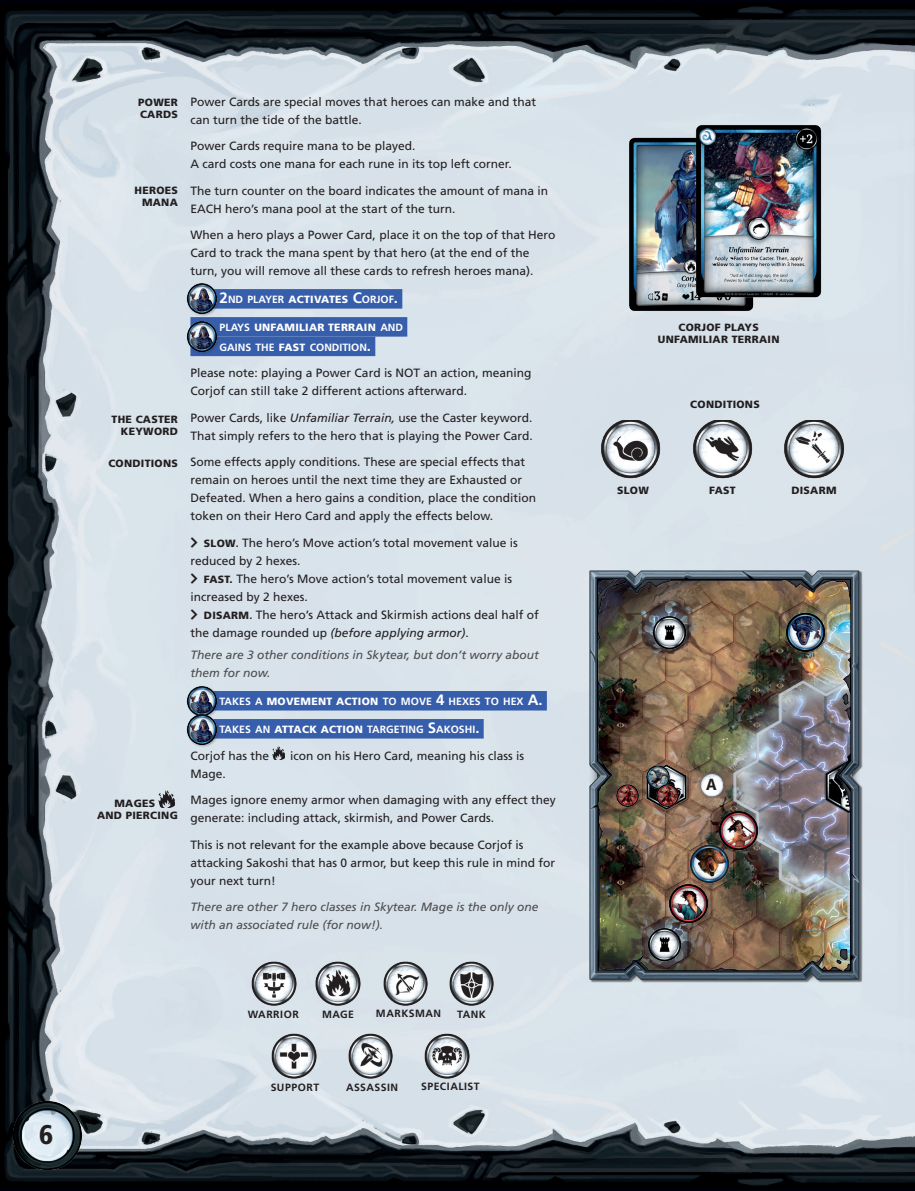
<style>
.page{position:relative;width:915px;height:1191px;background:#fff}
.page>*{position:absolute;margin:0;border:0;box-sizing:border-box;transform-origin:0 0}
.t1{font:900 condensed 27px "Frutiger LT Std";color:#231f20}
.t2{font:900 condensed 16.2px "Frutiger LT Std";color:#231f20}
.t3{font:12px/18px "Frutiger LT Std";color:#231f20}
.t4{font:italic 12px/18px "Frutiger LT Std";color:#4b4c4d}
.t5{font:700 10.5px/19.5px "Frutiger LT Std";color:#fff}
.t6{font:900 10.5px/12px "Frutiger LT Std";letter-spacing:.025em;color:#231f20;text-align:right}
.t7{font:700 10.5px "Frutiger LT Std";letter-spacing:.045em;color:#231f20}
.s1{font-size:15px}
.s2{font-weight:900}
.s3{font-style:italic}
.s4{font-weight:900;font-size:10.5px}
.s5{font-weight:700;font-size:10.5px}
</style>
<div class="page">
<img style="left:0;top:3px;width:914px;height:1185px">
<img style="left:13px;top:1101px;width:69px;height:68px">
<img style="left:623px;top:133px;width:135px;height:183px">
<img style="left:690px;top:119px;width:135px;height:184px">
<img style="left:595px;top:420px;width:70px;height:63px">
<img style="left:687px;top:420px;width:70px;height:63px">
<img style="left:778px;top:420px;width:70px;height:63px">
<div style="left:190px;top:289px;width:212px;height:19px;background:#375eab"></div>
<div style="left:190px;top:317px;width:217px;height:20px;background:#375eab"></div>
<div style="left:190px;top:337px;width:185px;height:19px;background:#375eab"></div>
<div style="left:190px;top:691px;width:356px;height:19px;background:#375eab"></div>
<div style="left:190px;top:719px;width:293px;height:19px;background:#375eab"></div>
<svg style="left:272px;top:747px;width:12px;height:12px"></svg>
<img style="left:159px;top:790px;width:15px;height:17px">
<div style="left:186px;top:283px;width:34px;height:34px;background:#d7e1e9"></div>
<img style="left:184px;top:281px;width:36px;height:35px">
<img style="left:184px;top:319px;width:36px;height:35px">
<img style="left:184px;top:683px;width:36px;height:28px">
<img style="left:184px;top:711px;width:36px;height:36px">
<img style="left:315px;top:957px;width:49px;height:52px">
<img style="left:267px;top:1029px;width:53px;height:53px">
<img style="left:379px;top:957px;width:53px;height:52px">
<img style="left:420px;top:1029px;width:53px;height:53px">
<img style="left:247px;top:957px;width:53px;height:52px">
<img style="left:344px;top:1029px;width:53px;height:53px">
<img style="left:445px;top:957px;width:52px;height:52px">
<img style="left:588px;top:562px;width:273px;height:423px">
<svg style="left:191px;top:537px;width:6px;height:10px"></svg>
<svg style="left:191px;top:573px;width:6px;height:10px"></svg>
<svg style="left:191px;top:609px;width:6px;height:10px"></svg>
<h1 class="t1" style="left:39px;top:1118px;width:16px">6</h1>
<p class="t6" style="left:138px;top:96px;width:41px;text-align:left">POWER<br>CARDS</p>
<p class="t6" style="left:134px;top:184px;width:45px">HEROES<br>MANA</p>
<p class="t6" style="left:111px;top:413px;width:68px">THE CASTER<br>KEYWORD</p>
<p class="t6" style="left:108px;top:457px;width:71px">CONDITIONS</p>
<p class="t6" style="left:97px;top:797px;width:82px;text-align:center">MAGES<br>AND PIERCING</p>
<p class="t3" style="left:190px;top:93px;width:347px">Power Cards are special moves that heroes can make and that can turn the tide of the battle.</p>
<p class="t3" style="left:190px;top:137px;width:322px">Power Cards require mana to be played.<br>A card costs one mana for each rune in its top left corner.</p>
<p class="t3" style="left:190px;top:182px;width:359px">The turn counter on the board indicates the amount of mana in<br>EACH hero’s mana pool at the start of the turn.</p>
<p class="t3" style="left:190px;top:226px;width:366px">When a hero plays a Power Card, place it on the top of that Hero<br>Card to track the mana spent by that hero (at the end of the turn, you will remove all these cards to refresh heroes mana).</p>
<p class="t5" style="left:219px;top:290px;width:180px"><span class="s1">2</span>ND PLAYER <span class="s2">ACTIVATES</span> <span class="s1">C</span>ORJOF<span class="s1">.</span></p>
<p class="t5" style="left:219px;top:318px;width:185px">PLAYS <span class="s2">UNFAMILIAR TERRAIN</span> AND<br>GAINS THE <span class="s2">FAST</span> CONDITION<span class="s1">.</span></p>
<p class="t3" style="left:190px;top:364px;width:342px">Please note: playing a Power Card is NOT an action, meaning<br>Corjof can still take 2 different actions afterward.</p>
<p class="t3" style="left:190px;top:409px;width:344px">Power Cards, like <span class="s3">Unfamiliar Terrain,</span> use the Caster keyword.<br>That simply refers to the hero that is playing the Power Card.</p>
<p class="t3" style="left:190px;top:453px;width:347px">Some effects apply conditions. These are special effects that remain on heroes until the next time they are Exhausted or Defeated. When a hero gains a condition, place the condition token on their Hero Card and apply the effects below.</p>
<p class="t3" style="left:190px;top:534px;width:329px;text-indent:14px"><span class="s4">SLOW</span><span class="s5">.</span> The hero’s Move action’s total movement value is reduced by 2 hexes.</p>
<p class="t3" style="left:190px;top:570px;width:323px;text-indent:14px"><span class="s4">FAST.</span> The hero’s Move action’s total movement value is increased by 2 hexes.</p>
<p class="t3" style="left:190px;top:606px;width:350px;text-indent:14px"><span class="s4">DISARM</span><span class="s5">.</span> The hero’s Attack and Skirmish actions deal half of the damage rounded up <span class="s3">(before applying armor)</span>.</p>
<p class="t4" style="left:190px;top:646px;width:350px">There are 3 other conditions in Skytear, but don’t worry about them for now.</p>
<p class="t5" style="left:219px;top:692px;width:324px">TAKES A <span class="s2">MOVEMENT ACTION</span> TO MOVE <span class="s1">4</span> HEXES TO HEX <span class="s1">A.</span></p>
<p class="t5" style="left:219px;top:720px;width:261px">TAKES AN <span class="s2">ATTACK ACTION</span> TARGETING <span class="s1">S</span>AKOSHI<span class="s1">.</span></p>
<p class="t3" style="left:190px;top:746px;width:80px">Corjof has the</p>
<p class="t3" style="left:290px;top:746px;width:236px">icon on his Hero Card, meaning his class is</p>
<p class="t3" style="left:190px;top:764px;width:37px">Mage.</p>
<p class="t3" style="left:190px;top:791px;width:366px">Mages ignore enemy armor when damaging with any effect they generate: including attack, skirmish, and Power Cards.</p>
<p class="t3" style="left:190px;top:835px;width:366px">This is not relevant for the example above because Corjof is attacking Sakoshi that has 0 armor, but keep this rule in mind for your next turn!</p>
<p class="t4" style="left:190px;top:898px;width:349px">There are other 7 hero classes in Skytear. Mage is the only one with an associated rule (for now!).</p>
<p class="t7" style="left:247px;top:1007px;width:53px">WARRIOR</p>
<p class="t7" style="left:322px;top:1008px;width:34px">MAGE</p>
<p class="t7" style="left:376px;top:1006px;width:67px">MARKSMAN</p>
<p class="t7" style="left:457px;top:1007px;width:30px">TANK</p>
<p class="t7" style="left:271px;top:1080px;width:50px">SUPPORT</p>
<p class="t7" style="left:346px;top:1080px;width:53px">ASSASSIN</p>
<p class="t7" style="left:421px;top:1080px;width:60px">SPECIALIST</p>
<p class="t6" style="left:657px;top:321px;width:123px;text-align:center">CORJOF PLAYS<br>UNFAMILIAR TERRAIN</p>
<p class="t6" style="left:690px;top:398px;width:71px">CONDITIONS</p>
<p class="t6" style="left:617px;top:484px;width:33px">SLOW</p>
<p class="t6" style="left:709px;top:484px;width:28px">FAST</p>
<p class="t6" style="left:791px;top:484px;width:47px">DISARM</p>
<p class="t2" style="left:706px;top:775px;width:12px">A</p>
</div>
